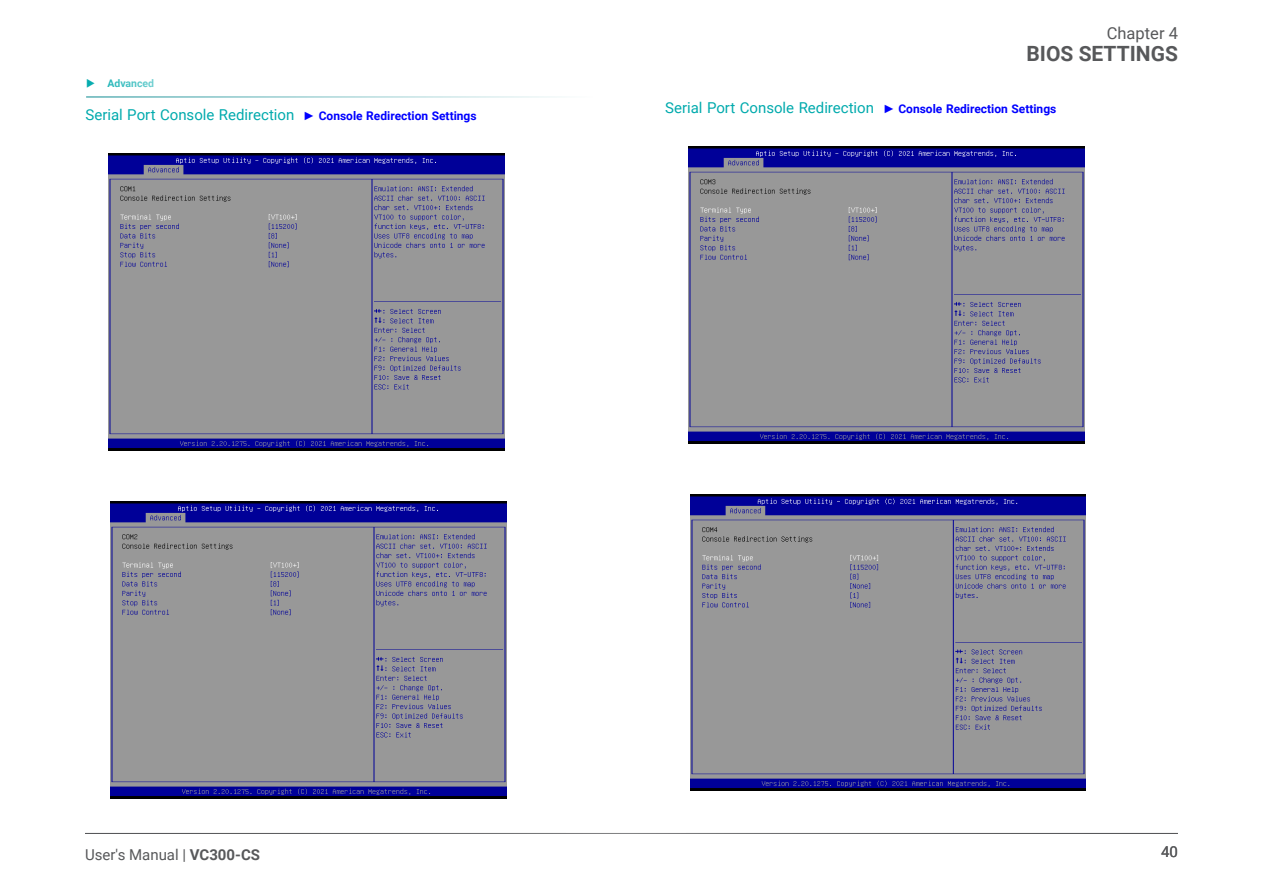
<style>
.page{position:relative;width:1263px;height:893px;background:#fff}
.page>*{position:absolute;margin:0;border:0;box-sizing:border-box;transform-origin:0 0}
.t1{font:700 21px "Roboto";color:#57585a}
.t2{font:16.5px "Roboto";color:#57585a}
.Heading_3{font:15px "Roboto";color:#00aaad}
.t3{font:15px "Roboto";color:#57585a}
.t4{font:700 10.5px "Roboto";color:#00aaad}
.s1{font-family:"Tahoma";font-weight:700;font-size:12px;color:#00f}
.s2{font-weight:700;font-size:12px;color:#00f}
.s3{font-weight:700}
</style>
<div class="page">
<hr style="left:85px;top:833px;width:1093px;height:1px;background:#57585a">
<img style="left:109px;top:154px;width:396px;height:297px">
<img style="left:689px;top:146px;width:395px;height:297px">
<img style="left:111px;top:502px;width:395px;height:296px">
<img style="left:690px;top:494px;width:396px;height:297px">
<hr style="left:86px;top:96px;width:515px;height:2px;background:#2e9aa0">
<p class="t4" style="left:107px;top:76px;width:48px">Advanced</p>
<p class="Heading_3" style="left:85px;top:104px;width:393px">Serial Port Console Redirection <span class="s1">►</span> <span class="s2">Console Redirection Settings</span></p>
<p class="t2" style="left:1107px;top:21px;width:73px">Chapter 4</p>
<h1 class="t1" style="left:1026px;top:39px;width:153px">BIOS SETTINGS</h1>
<p class="Heading_3" style="left:665px;top:97px;width:393px">Serial Port Console Redirection <span class="s1">►</span> <span class="s2">Console Redirection Settings</span></p>
<p class="t3" style="left:85px;top:844px;width:176px">User's Manual | <span class="s3">VC300-CS</span></p>
<p class="t3" style="left:1161px;top:841px;width:18px">40</p>
</div>
